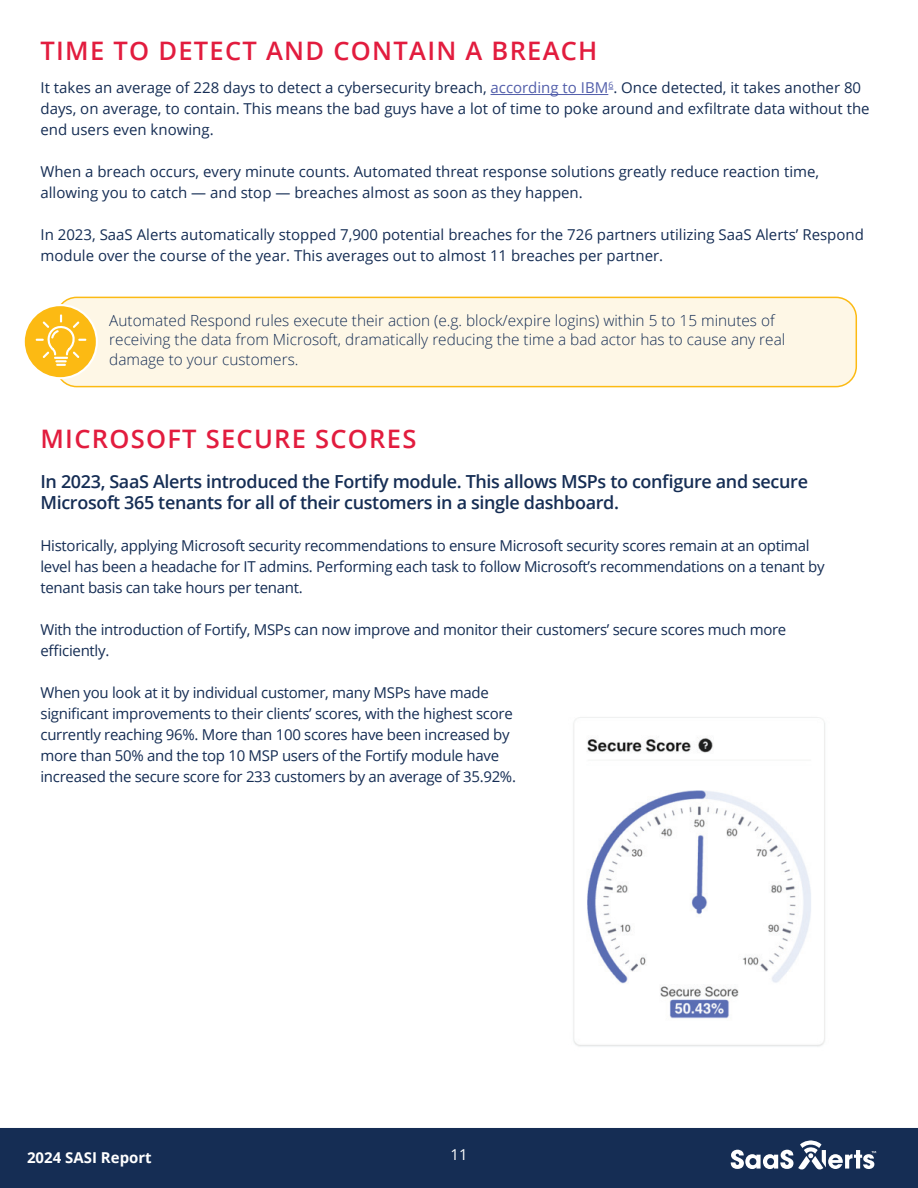
<style>
.page{position:relative;width:918px;height:1188px;background:#fff}
.page>*{position:absolute;margin:0;border:0;box-sizing:border-box;transform-origin:0 0}
.t1{font:600 25.5px "Open Sans";letter-spacing:.05em;color:#e21c3e}
.t2{font:600 18px/21px "Open Sans";letter-spacing:-.02em;color:#152d54}
.t3{font:300 15.3px/19.5px "Open Sans";color:#152d54}
.t4{font:15px/21px "Open Sans";letter-spacing:-.02em;color:#152d54}
.t5{font:15px/21px "Open Sans";color:#152d54}
.t6{font:700 15px "Open Sans";color:#fff}
.t7{font:15px "Open Sans";color:#fff}
.s1{color:#535fab}
</style>
<div class="page">
<div style="left:0;top:1128px;width:918px;height:60px;background:#152d54"></div>
<svg style="left:731px;top:1140px;width:145px;height:30px"></svg>
<hr style="left:491px;top:94px;width:117px;height:1px;background:#535fab">
<div style="left:56px;top:297px;width:800px;height:90px;background:#fef7e6;border-radius:20px"></div>
<div style="left:56px;top:297px;width:801px;height:90px;border:2px solid #fcba13;border-radius:20px"></div>
<svg style="left:24px;top:305px;width:73px;height:73px"></svg>
<div style="left:23px;top:304px;width:75px;height:75px;border:2px solid #fff;border-radius:50%"></div>
<svg style="left:36px;top:314px;width:50px;height:52px;background:#fcc335"></svg>
<img style="left:573px;top:717px;width:252px;height:330px">
<h1 class="t1" style="left:40px;top:33px;width:558px">TIME TO DETECT AND CONTAIN A BREACH</h1>
<p class="t5" style="left:40px;top:77px;width:831px">It takes an average of 228 days to detect a cybersecurity breach, <span class="s1">according to IBM</span><sup>6</sup>. Once detected, it takes another 80 days, on average, to contain. This means the bad guys have a lot of time to poke around and exfiltrate data without the end users even knowing.</p>
<p class="t5" style="left:41px;top:161px;width:780px">When a breach occurs, every minute counts. Automated threat response solutions greatly reduce reaction time, allowing you to catch — and stop — breaches almost as soon as they happen.</p>
<p class="t5" style="left:41px;top:224px;width:825px">In 2023, SaaS Alerts automatically stopped 7,900 potential breaches for the 726 partners utilizing SaaS Alerts’ Respond module over the course of the year. This averages out to almost 11 breaches per partner.</p>
<p class="t3" style="left:109px;top:310px;width:678px">Automated Respond rules execute their action (e.g. block/expire logins) within 5 to 15 minutes of receiving the data from Microsoft, dramatically reducing the time a bad actor has to cause any real damage to your customers.</p>
<h1 class="t1" style="left:40px;top:421px;width:377px">MICROSOFT SECURE SCORES</h1>
<p class="t2" style="left:40px;top:470px;width:769px">In 2023, SaaS Alerts introduced the Fortify module. This allows MSPs to configure and secure<br>Microsoft 365 tenants for all of their customers in a single dashboard.</p>
<p class="t4" style="left:40px;top:534px;width:786px">Historically, applying Microsoft security recommendations to ensure Microsoft security scores remain at an optimal level has been a headache for IT admins. Performing each task to follow Microsoft’s recommendations on a tenant by tenant basis can take hours per tenant.</p>
<p class="t4" style="left:40px;top:618px;width:747px">With the introduction of Fortify, MSPs can now improve and monitor their customers’ secure scores much more efficiently.</p>
<p class="t4" style="left:40px;top:681px;width:477px">When you look at it by individual customer, many MSPs have made significant improvements to their clients’ scores, with the highest score currently reaching 96%. More than 100 scores have been increased by more than 50% and the top 10 MSP users of the Fortify module have increased the secure score for 233 customers by an average of 35.92%.</p>
<p class="t6" style="left:27px;top:1147px;width:126px">2024 SASI Report</p>
<p class="t7" style="left:450px;top:1145px;width:19px">11</p>
</div>
